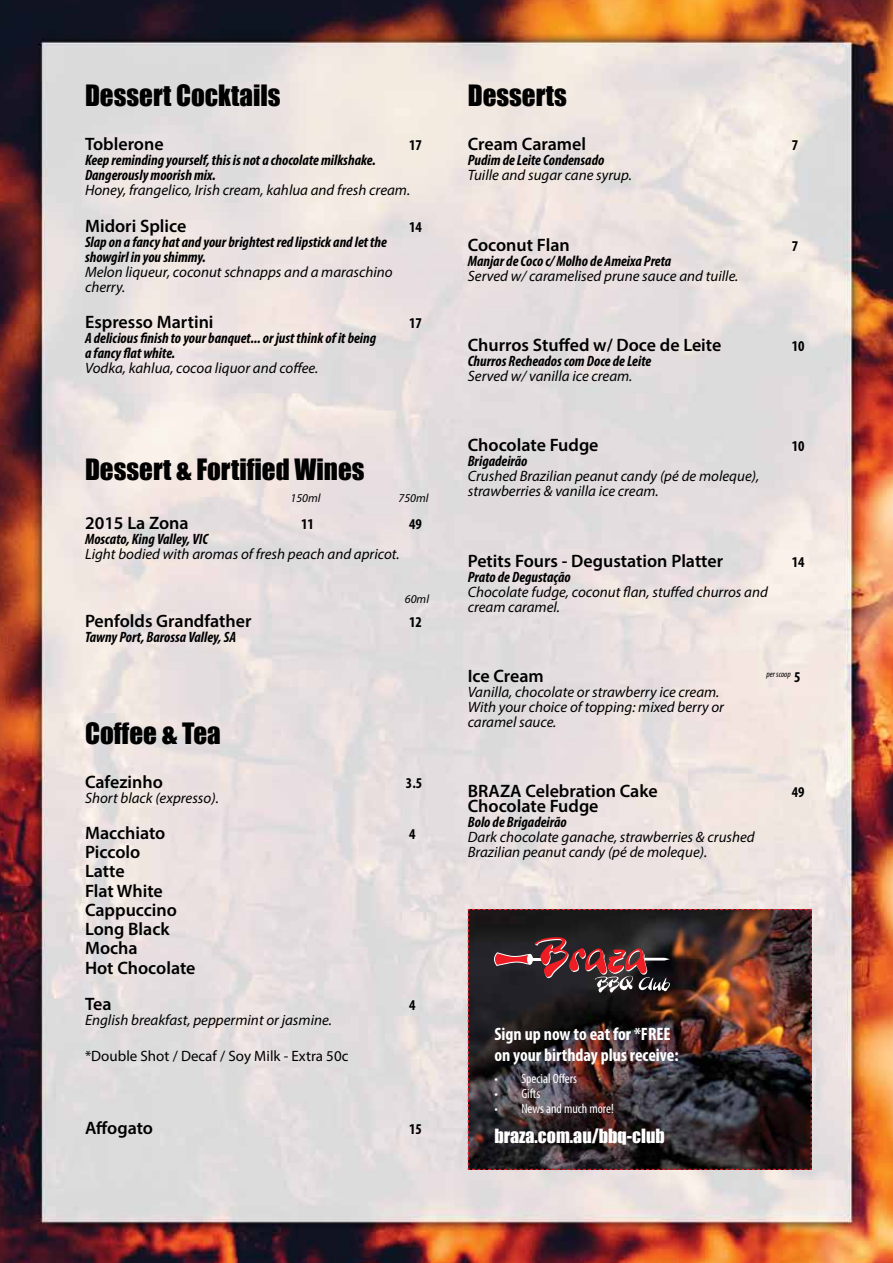
<style>
.page{position:relative;width:893px;height:1263px;background:#fff}
.page>*{position:absolute;margin:0;border:0;box-sizing:border-box;transform-origin:0 0}
.t1{font:27px "Impact";color:#000}
.t2{font:600 18px/19.2px "Myriad Pro";color:#000}
.t3{font:700 condensed 18px/21px "Myriad Pro";color:#fff}
.t4{font:18px "Impact";color:#fff}
.t5{font:italic 15px/15px "Myriad Pro";color:#000}
.t6{font:italic 700 condensed 15px/15px "Myriad Pro";color:#000}
.t7{font:15px "Myriad Pro";color:#000}
.t8{font:700 condensed 15px "Myriad Pro";color:#000}
.t9{font:condensed 13.5px "Myriad Pro";color:#fff}
.t10{font:italic 12px "Myriad Pro";color:#000}
.t11{font:italic condensed 8.7px "Myriad Pro";color:#000}
.s1{font-weight:700;font-style:normal;font-size:15px}
</style>
<div class="page">
<img style="left:0;top:0;width:893px;height:1263px">
<img style="left:468px;top:909px;width:344px;height:261px">
<h1 class="t1" style="left:85px;top:75px;width:197px">Dessert Cocktails</h1>
<p class="t2" style="left:85px;top:134px;width:80px">Toblerone</p>
<p class="t8" style="left:409px;top:136px;width:14px">17</p>
<p class="t6" style="left:85px;top:153px;width:292px">Keep reminding yourself, this is not a chocolate milkshake.<br>Dangerously moorish mix.</p>
<p class="t5" style="left:85px;top:183px;width:327px">Honey, frangelico, Irish cream, kahlua and fresh cream.</p>
<p class="t2" style="left:85px;top:216px;width:103px">Midori Splice</p>
<p class="t8" style="left:409px;top:217px;width:14px">14</p>
<p class="t6" style="left:85px;top:234px;width:303px">Slap on a fancy hat and your brightest red lipstick and let the showgirl in you shimmy.</p>
<p class="t5" style="left:85px;top:264px;width:309px">Melon liqueur, coconut schnapps and a maraschino cherry.</p>
<p class="t2" style="left:85px;top:312px;width:130px">Espresso Martini</p>
<p class="t8" style="left:409px;top:314px;width:14px">17</p>
<p class="t6" style="left:85px;top:330px;width:293px">A delicious finish to your banquet... or just think of it being a fancy flat white.</p>
<p class="t5" style="left:85px;top:360px;width:235px">Vodka, kahlua, cocoa liquor and coffee.</p>
<h1 class="t1" style="left:85px;top:449px;width:281px">Dessert &amp; Fortified Wines</h1>
<p class="t2" style="left:85px;top:513px;width:105px">2015 La Zona</p>
<p class="t8" style="left:301px;top:515px;width:14px">11</p>
<p class="t8" style="left:409px;top:515px;width:14px">49</p>
<p class="t6" style="left:85px;top:531px;width:125px">Moscato, King Valley, VIC</p>
<p class="t5" style="left:85px;top:546px;width:316px">Light bodied with aromas of fresh peach and apricot.</p>
<p class="t10" style="left:290px;top:491px;width:32px">150ml</p>
<p class="t10" style="left:398px;top:491px;width:32px">750ml</p>
<p class="t10" style="left:405px;top:591px;width:26px">60ml</p>
<p class="t2" style="left:85px;top:611px;width:168px">Penfolds Grandfather</p>
<p class="t8" style="left:409px;top:613px;width:14px">12</p>
<p class="t6" style="left:85px;top:629px;width:153px">Tawny Port, Barossa Valley, SA</p>
<h1 class="t1" style="left:85px;top:713px;width:137px">Coffee &amp; Tea</h1>
<p class="t2" style="left:85px;top:771px;width:79px">Cafezinho</p>
<p class="t8" style="left:406px;top:773px;width:18px">3.5</p>
<p class="t5" style="left:85px;top:790px;width:135px">Short black (expresso).</p>
<p class="t2" style="left:85px;top:823px;width:82px">Macchiato</p>
<p class="t8" style="left:409px;top:824px;width:8px">4</p>
<p class="t2" style="left:85px;top:842px;width:112px">Piccolo<br>Latte<br>Flat White<br>Cappuccino<br>Long Black<br>Mocha<br>Hot Chocolate</p>
<p class="t2" style="left:85px;top:994px;width:28px">Tea</p>
<p class="t8" style="left:409px;top:995px;width:8px">4</p>
<p class="t5" style="left:85px;top:1012px;width:248px">English breakfast, peppermint or jasmine.</p>
<p class="t7" style="left:85px;top:1047px;width:265px">*Double Shot / Decaf / Soy Milk - Extra 50c</p>
<p class="t2" style="left:85px;top:1117px;width:70px">Affogato</p>
<p class="t8" style="left:409px;top:1119px;width:14px">15</p>
<h1 class="t1" style="left:468px;top:75px;width:101px">Desserts</h1>
<p class="t2" style="left:468px;top:134px;width:120px">Cream Caramel</p>
<p class="t8" style="left:792px;top:136px;width:8px">7</p>
<p class="t6" style="left:468px;top:153px;width:138px">Pudim de Leite Condensado</p>
<p class="t5" style="left:468px;top:168px;width:166px">Tuille and sugar cane syrup.</p>
<p class="t2" style="left:468px;top:235px;width:104px">Coconut Flan</p>
<p class="t8" style="left:792px;top:236px;width:8px">7</p>
<p class="t6" style="left:468px;top:253px;width:205px">Manjar de Coco c/ Molho de Ameixa Preta</p>
<p class="t5" style="left:468px;top:268px;width:272px">Served w/ caramelised prune sauce and tuille.</p>
<p class="t2" style="left:468px;top:335px;width:255px">Churros Stuffed w/ Doce de Leite</p>
<p class="t8" style="left:792px;top:337px;width:14px">10</p>
<p class="t6" style="left:468px;top:353px;width:185px">Churros Recheados com Doce de Leite</p>
<p class="t5" style="left:468px;top:368px;width:166px">Served w/ vanilla ice cream.</p>
<p class="t2" style="left:468px;top:435px;width:132px">Chocolate Fudge</p>
<p class="t8" style="left:792px;top:437px;width:14px">10</p>
<p class="t6" style="left:468px;top:453px;width:61px">Brigadeirão</p>
<p class="t5" style="left:468px;top:468px;width:293px">Crushed Brazilian peanut candy (pé de moleque), strawberries &amp; vanilla ice cream.</p>
<p class="t2" style="left:468px;top:550px;width:257px">Petits Fours - Degustation Platter</p>
<p class="t8" style="left:792px;top:552px;width:14px">14</p>
<p class="t6" style="left:468px;top:569px;width:104px">Prato de Degustação</p>
<p class="t5" style="left:468px;top:584px;width:302px">Chocolate fudge, coconut flan, stuffed churros and cream caramel.</p>
<p class="t2" style="left:468px;top:666px;width:78px">Ice Cream</p>
<p class="t11" style="left:766px;top:669px;width:36px">per scoop <span class="s1">5</span></p>
<p class="t5" style="left:468px;top:684px;width:258px">Vanilla, chocolate or strawberry ice cream.<br>With your choice of topping: mixed berry or caramel sauce.</p>
<p class="t2" style="left:468px;top:781px;width:192px">BRAZA Celebration Cake</p>
<p class="t8" style="left:792px;top:783px;width:14px">49</p>
<p class="t2" style="left:468px;top:796px;width:132px">Chocolate Fudge</p>
<p class="t6" style="left:468px;top:814px;width:100px">Bolo de Brigadeirão</p>
<p class="t5" style="left:468px;top:829px;width:289px">Dark chocolate ganache, strawberries &amp; crushed<br>Brazilian peanut candy (pé de moleque).</p>
<p class="t3" style="left:494px;top:1023px;width:186px">Sign up now to eat for *FREE on your birthday plus receive:</p>
<p class="t9" style="left:494px;top:1070px;width:84px">• Special Offers</p>
<p class="t9" style="left:494px;top:1085px;width:47px">• Gifts</p>
<p class="t9" style="left:494px;top:1100px;width:121px">• News and much more!</p>
<p class="t4" style="left:494px;top:1122px;width:172px">braza.com.au/bbq-club</p>
</div>
